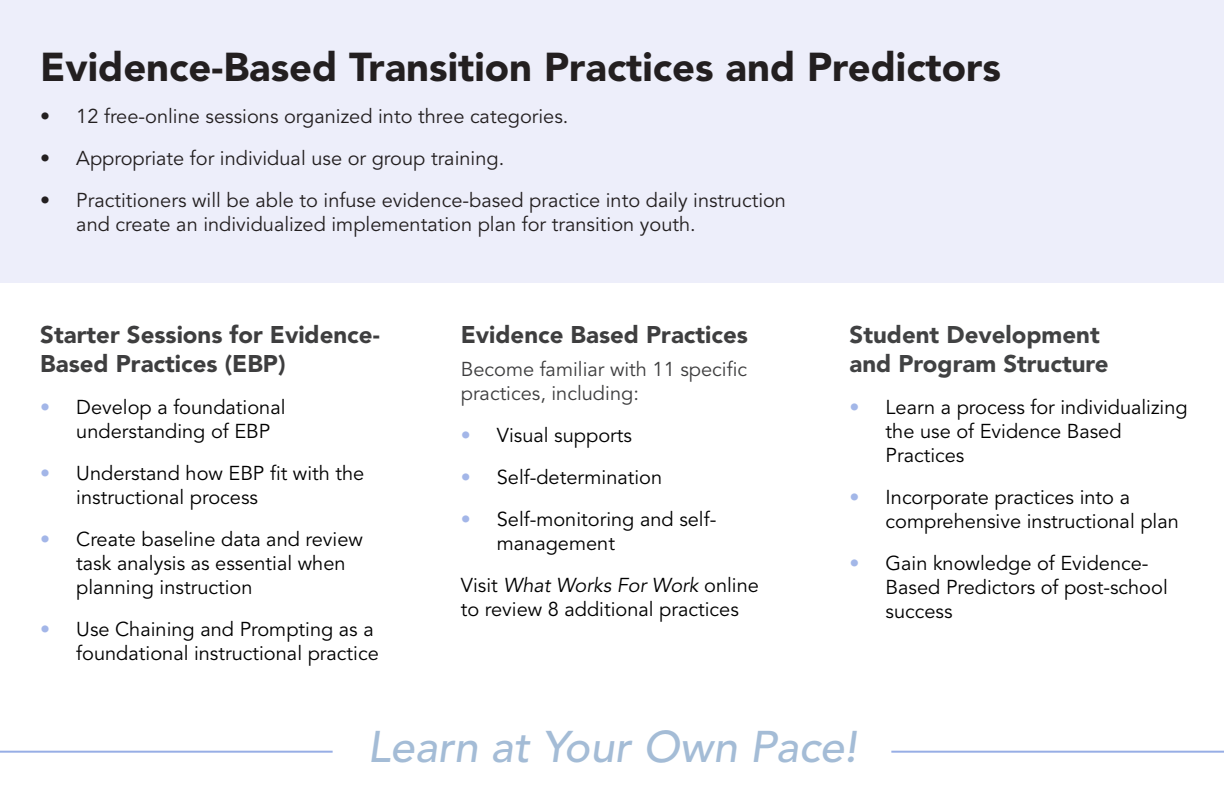
<style>
.page{position:relative;width:1224px;height:792px;background:#fff}
.page>*{position:absolute;margin:0;border:0;box-sizing:border-box;transform-origin:0 0}
.t1{font:italic 500 44px "Avenir LT Std";color:#a4bcd6}
.t2{font:900 40px "Avenir LT Std";color:#231f20}
.t3{font:900 24px/28.8px "Avenir LT Std";color:#3e3e3f}
.t4{font:900 24px/28.8px "Avenir LT Std";color:#414243}
.bullet_list{font:20px/24px "Avenir LT Std";color:#000}
.t5{font:20px/24px "Avenir LT Std";color:#231f20}
.t6{font:20px/24px "Avenir LT Std";color:#3e3e3f}
.s1{color:#a3b6e8}
.s2{font-style:italic}
.s3{color:#a3b7e8}
</style>
<div class="page">
<div style="left:0;top:0;width:1224px;height:282px;background:#edeefa"></div>
<hr style="left:0;top:751px;width:333px;height:2px;background:#97aee5">
<hr style="left:891px;top:751px;width:333px;height:2px;background:#97aee5">
<p class="t2" style="left:40px;top:43px;width:962px">Evidence-Based Transition Practices and Predictors</p>
<p class="t5" style="left:40px;top:105px;width:530px">• 12 free-online sessions organized into three categories.</p>
<p class="t5" style="left:40px;top:147px;width:466px">• Appropriate for individual use or group training.</p>
<p class="t5" style="left:76px;top:189px;width:711px;text-indent:-36px">• Practitioners will be able to infuse evidence-based practice into daily instruction and create an individualized implementation plan for transition youth.</p>
<p class="t3" style="left:40px;top:320px;width:341px">Starter Sessions for Evidence-<br>Based Practices (EBP)</p>
<p class="bullet_list" style="left:76px;top:395px;width:211px;text-indent:-36px"><span class="s1">•</span> Develop a foundational understanding of EBP</p>
<p class="bullet_list" style="left:76px;top:461px;width:290px;text-indent:-36px"><span class="s1">•</span> Understand how EBP fit with the instructional process</p>
<p class="bullet_list" style="left:76px;top:527px;width:288px;text-indent:-36px"><span class="s1">•</span> Create baseline data and review task analysis as essential when planning instruction</p>
<p class="bullet_list" style="left:40px;top:617px;width:340px;text-align:right"><span class="s1">•</span> Use Chaining and Prompting as a foundational instructional practice</p>
<p class="t3" style="left:461px;top:320px;width:289px">Evidence Based Practices</p>
<p class="t6" style="left:461px;top:358px;width:288px">Become familiar with 11 specific practices, including:</p>
<p class="bullet_list" style="left:461px;top:424px;width:173px"><span class="s1">•</span> Visual supports</p>
<p class="bullet_list" style="left:461px;top:466px;width:203px"><span class="s1">•</span> Self-determination</p>
<p class="bullet_list" style="left:497px;top:508px;width:221px;text-indent:-36px"><span class="s1">•</span> Self-monitoring and self&shy;management</p>
<p class="bullet_list" style="left:461px;top:574px;width:300px">Visit <span class="s2">What Works For Work</span> online to review 8 additional practices</p>
<p class="t4" style="left:850px;top:320px;width:261px">Student Development and Program Structure</p>
<p class="bullet_list" style="left:886px;top:395px;width:304px;text-indent:-36px"><span class="s3">•</span> Learn a process for individualizing the use of Evidence Based<br>Practices</p>
<p class="bullet_list" style="left:886px;top:485px;width:295px;text-indent:-36px"><span class="s3">•</span> Incorporate practices into a comprehensive instructional plan</p>
<p class="bullet_list" style="left:886px;top:551px;width:284px;text-indent:-36px"><span class="s3">•</span> Gain knowledge of Evidence-<br>Based Predictors of post-school success</p>
<p class="t1" style="left:367px;top:721px;width:491px">Learn at Your Own Pace!</p>
</div>
